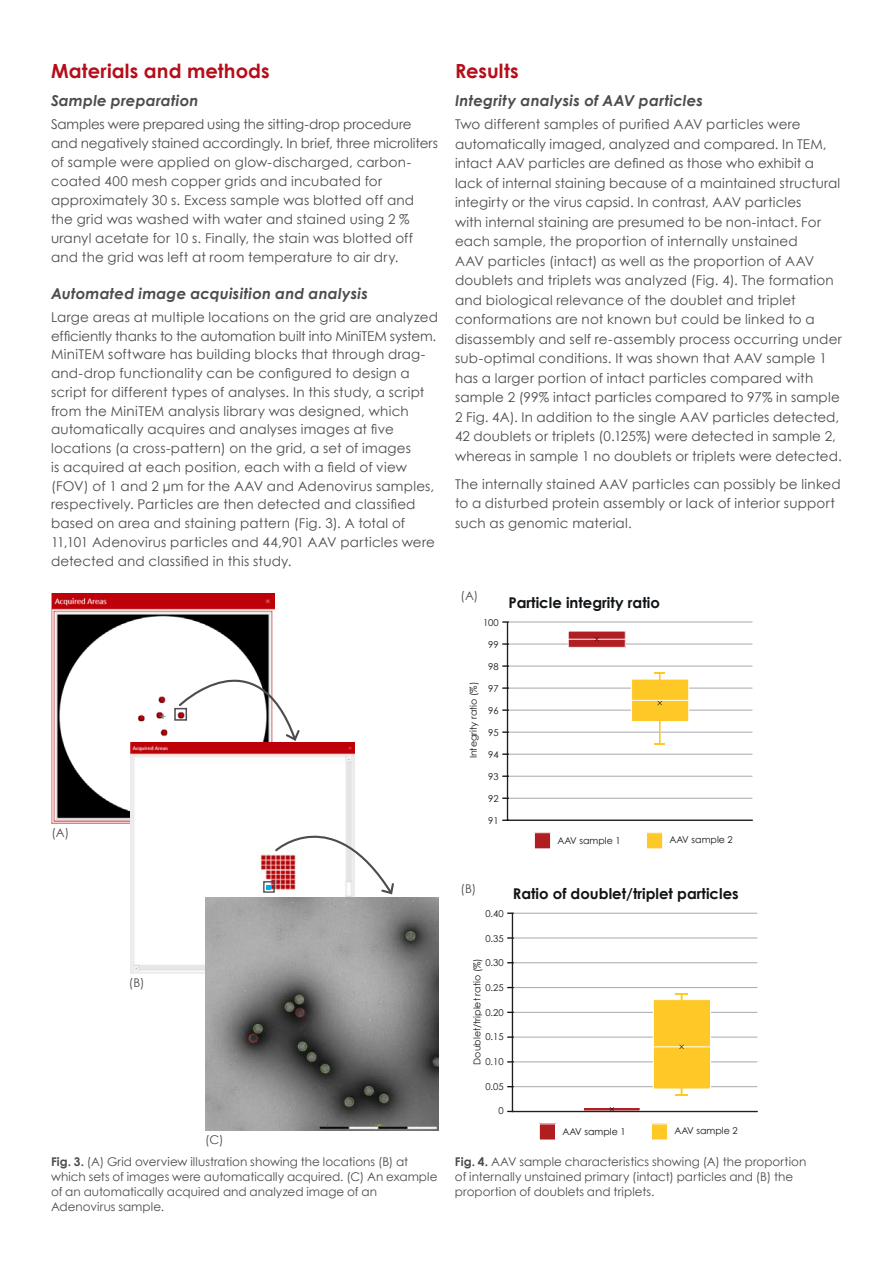
<style>
.page{position:relative;width:893px;height:1263px;background:#fff}
.page>*{position:absolute;margin:0;border:0;box-sizing:border-box;transform-origin:0 0}
.t1{font:700 19.5px "Century Gothic";letter-spacing:.005em;color:#b50e1a}
.t2{font:italic 700 15px "Century Gothic";letter-spacing:.015em;color:#4b4c4d}
.t3{font:700 14.85px "Century Gothic";color:#111416}
.t4{font:13.5px/19.5px "Century Gothic";letter-spacing:.015em;color:#4b4c4d}
.t5{font:12px/15px "Century Gothic";letter-spacing:.005em;color:#4b4c4d}
.t6{font:9.45px "Century Gothic";color:#111416}
.s1{font-weight:700}
</style>
<div class="page">
<svg style="left:506px;top:621px;width:247px;height:200px"></svg>
<div style="left:568px;top:631px;width:57px;height:16px;background:#b01e22"></div>
<hr style="left:556px;top:639px;width:79px;height:1px;background:#fff">
<svg style="left:594px;top:637px;width:5px;height:4px"></svg>
<div style="left:632px;top:679px;width:57px;height:42px;background:#fec827"></div>
<div style="left:631px;top:679px;width:58px;height:43px;border:1px solid #fff"></div>
<hr style="left:659px;top:673px;width:2px;height:71px;background:#fec827">
<svg style="left:655px;top:672px;width:10px;height:2px"></svg>
<svg style="left:655px;top:743px;width:10px;height:2px"></svg>
<hr style="left:623px;top:700px;width:80px;height:1px;background:#fff">
<svg style="left:657px;top:701px;width:5px;height:4px"></svg>
<div style="left:534px;top:833px;width:17px;height:16px;background:#b01e22"></div>
<div style="left:534px;top:833px;width:17px;height:16px;border:1px solid #fff"></div>
<div style="left:646px;top:833px;width:17px;height:16px;background:#fec827"></div>
<div style="left:646px;top:832px;width:17px;height:17px;border:1px solid #fff"></div>
<svg style="left:511px;top:912px;width:247px;height:201px"></svg>
<div style="left:539px;top:1124px;width:16px;height:16px;background:#b01e22"></div>
<div style="left:539px;top:1124px;width:17px;height:16px;border:1px solid #fff"></div>
<div style="left:651px;top:1124px;width:17px;height:16px;background:#fec827"></div>
<div style="left:651px;top:1123px;width:17px;height:17px;border:1px solid #fff"></div>
<img style="left:51px;top:593px;width:224px;height:231px">
<div style="left:174px;top:708px;width:13px;height:13px;border:1px solid #4b4c4d"></div>
<svg style="left:178px;top:632px;width:122px;height:110px"></svg>
<img style="left:130px;top:743px;width:224px;height:230px">
<img style="left:205px;top:898px;width:233px;height:233px">
<div style="left:263px;top:881px;width:12px;height:12px;border:1px solid #4b4c4d"></div>
<svg style="left:267px;top:800px;width:127px;height:96px"></svg>
<h1 class="t1" style="left:51px;top:58px;width:220px">Materials and methods</h1>
<p class="t2" style="left:51px;top:91px;width:149px">Sample preparation</p>
<p class="t4" style="left:51px;top:114px;width:388px;line-height:19px">Samples were prepared using the sitting-drop procedure and negatively stained accordingly. In brief, three microliters of sample were applied on glow-discharged, carbon&shy;coated 400 mesh copper grids and incubated for approximately 30 s. Excess sample was blotted off and the grid was washed with water and stained using 2 % uranyl acetate for 10 s. Finally, the stain was blotted off and the grid was left at room temperature to air dry.</p>
<p class="t2" style="left:51px;top:284px;width:319px">Automated image acquisition and analysis</p>
<p class="t4" style="left:51px;top:307px;width:388px;line-height:18.8px">Large areas at multiple locations on the grid are analyzed efficiently thanks to the automation built into MiniTEM system.<br>MiniTEM software has building blocks that through drag&shy;and-drop functionality can be configured to design a script for different types of analyses. In this study, a script from the MiniTEM analysis library was designed, which automatically acquires and analyses images at five locations (a cross-pattern) on the grid, a set of images<br>is acquired at each position, each with a field of view (FOV) of 1 and 2 µm for the AAV and Adenovirus samples, respectively. Particles are then detected and classified based on area and staining pattern (Fig. 3). A total of 11,101 Adenovirus particles and 44,901 AAV particles were detected and classified in this study.</p>
<p class="t5" style="left:52px;top:825px;width:19px">(A)</p>
<p class="t5" style="left:129px;top:975px;width:17px">(B)</p>
<p class="t5" style="left:205px;top:1132px;width:20px">(C)</p>
<h1 class="t1" style="left:455px;top:58px;width:65px">Results</h1>
<p class="t2" style="left:455px;top:91px;width:250px">Integrity analysis of AAV particles</p>
<p class="t4" style="left:455px;top:115px;width:388px">Two different samples of purified AAV particles were automatically imaged, analyzed and compared. In TEM, intact AAV particles are defined as those who exhibit a lack of internal staining because of a maintained structural integirty or the virus capsid. In contrast, AAV particles<br>with internal staining are presumed to be non-intact. For each sample, the proportion of internally unstained<br>AAV particles (intact) as well as the proportion of AAV doublets and triplets was analyzed (Fig. 4). The formation and biological relevance of the doublet and triplet conformations are not known but could be linked to a disassembly and self re-assembly process occurring under sub-optimal conditions. It was shown that AAV sample 1 has a larger portion of intact particles compared with sample 2 (99% intact particles compared to 97% in sample 2 Fig. 4A). In addition to the single AAV particles detected, 42 doublets or triplets (0.125%) were detected in sample 2, whereas in sample 1 no doublets or triplets were detected.</p>
<p class="t4" style="left:455px;top:474px;width:387px">The internally stained AAV particles can possibly be linked to a disturbed protein assembly or lack of interior support such as genomic material.</p>
<p class="t5" style="left:461px;top:588px;width:19px">(A)</p>
<p class="t6" style="left:483px;top:616px;width:17px">100</p>
<p class="t6" style="left:488px;top:638px;width:12px">99</p>
<p class="t6" style="left:488px;top:660px;width:12px">98</p>
<p class="t6" style="left:488px;top:682px;width:12px">97</p>
<p class="t6" style="left:488px;top:704px;width:12px">96</p>
<p class="t6" style="left:488px;top:726px;width:12px">95</p>
<p class="t6" style="left:488px;top:748px;width:12px">94</p>
<p class="t6" style="left:488px;top:770px;width:12px">93</p>
<p class="t6" style="left:488px;top:792px;width:12px">92</p>
<p class="t6" style="left:488px;top:814px;width:12px">91</p>
<p class="t6" style="left:468px;top:758px;width:78px;rotate:-90deg">Integrity ratio (%)</p>
<p class="t3" style="left:508px;top:593px;width:153px">Particle integrity ratio</p>
<p class="t6" style="left:557px;top:835px;width:65px">AAV sample 1</p>
<p class="t6" style="left:669px;top:834px;width:65px">AAV sample 2</p>
<p class="t5" style="left:461px;top:880px;width:17px">(B)</p>
<p class="t3" style="left:513px;top:885px;width:228px">Ratio of doublet/triplet particles</p>
<p class="t6" style="left:485px;top:908px;width:20px">0.40</p>
<p class="t6" style="left:485px;top:932px;width:20px">0.35</p>
<p class="t6" style="left:485px;top:957px;width:20px">0.30</p>
<p class="t6" style="left:485px;top:982px;width:20px">0.25</p>
<p class="t6" style="left:485px;top:1006px;width:20px">0.20</p>
<p class="t6" style="left:485px;top:1031px;width:20px">0.15</p>
<p class="t6" style="left:485px;top:1056px;width:20px">0.10</p>
<p class="t6" style="left:485px;top:1080px;width:20px">0.05</p>
<p class="t6" style="left:498px;top:1105px;width:7px">0</p>
<p class="t6" style="left:471px;top:1064px;width:108px;rotate:-90deg">Doublet/triplet ratio (%)</p>
<p class="t6" style="left:562px;top:1126px;width:65px">AAV sample 1</p>
<p class="t6" style="left:674px;top:1125px;width:65px">AAV sample 2</p>
<p class="t5" style="left:51px;top:1154px;width:388px"><span class="s1">Fig. 3.</span> (A) Grid overview illustration showing the locations (B) at which sets of images were automatically acquired. (C) An example of an automatically acquired and analyzed image of an Adenovirus sample.</p>
<p class="t5" style="left:455px;top:1154px;width:353px"><span class="s1">Fig. 4.</span> AAV sample characteristics showing (A) the proportion of internally unstained primary (intact) particles and (B) the proportion of doublets and triplets.</p>
</div>
